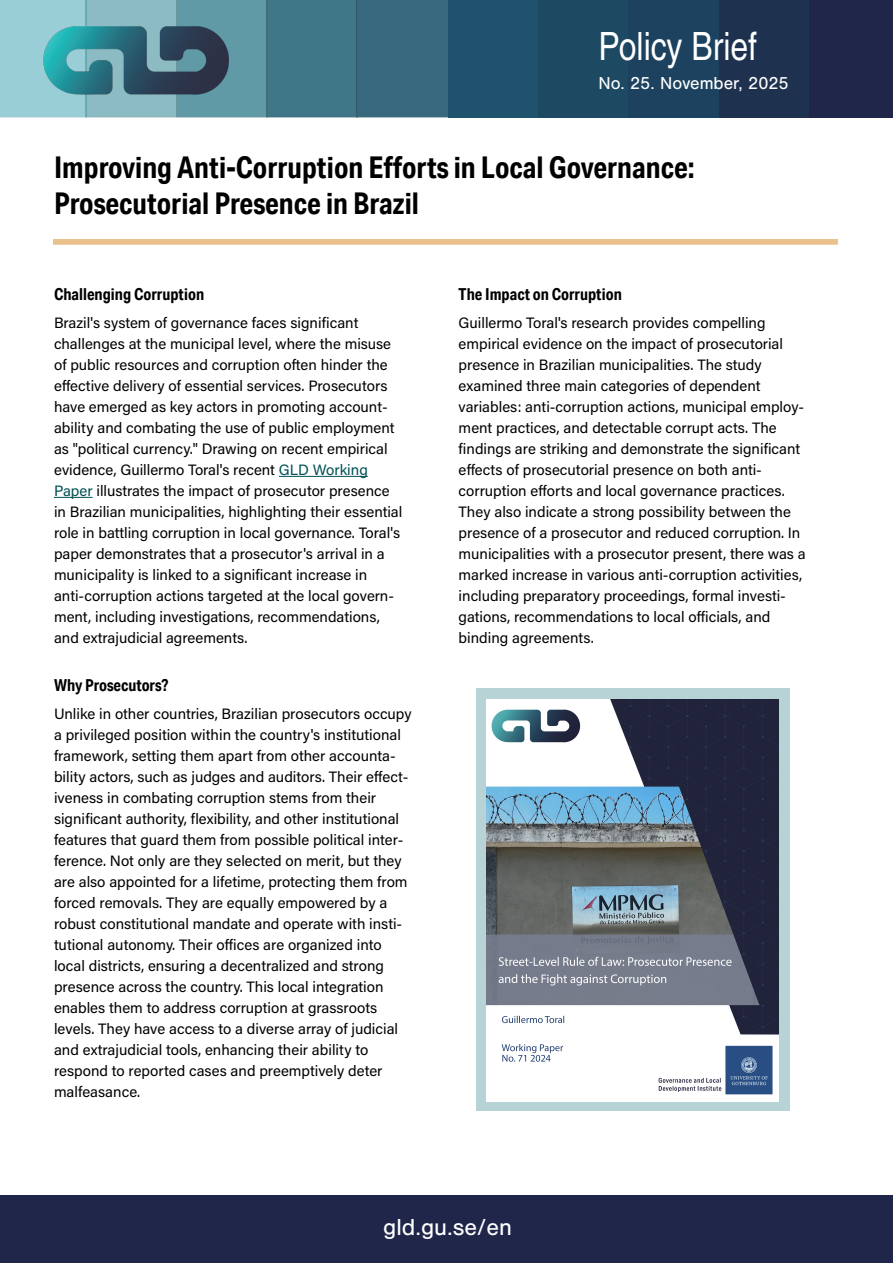
<style>
.page{position:relative;width:893px;height:1263px;background:#fff}
.page>*{position:absolute;margin:0;border:0;box-sizing:border-box;transform-origin:0 0}
.t1{font:39px "Nimbus San Con L";color:#fff}
.t2{font:700 30px/36px "Aktiv Grotesk Cd";color:#000}
.t3{font:24px "Nimbus San";color:#fff}
.t4{font:18px "Nimbus San";color:#fff}
.t5{font:700 16.5px "Aktiv Grotesk Cd";color:#000}
.t6{font:15px/21px "Acumin Pro";color:#000}
.s1{color:#005154}
</style>
<div class="page">
<img style="left:0;top:0;width:448px;height:118px">
<div style="left:448px;top:0;width:101px;height:117px;background:#1f526c"></div>
<div style="left:538px;top:0;width:90px;height:117px;background:#1d4962"></div>
<div style="left:628px;top:0;width:118px;height:117px;background:#1c425f"></div>
<div style="left:719px;top:0;width:90px;height:117px;background:#1e3250"></div>
<div style="left:809px;top:0;width:84px;height:117px;background:#1f264a"></div>
<div style="left:0;top:1195px;width:893px;height:68px;background:#1f264a"></div>
<img style="left:43px;top:26px;width:185px;height:69px">
<hr style="left:279px;top:476px;width:89px;height:1px;background:#005154">
<hr style="left:54px;top:497px;width:39px;height:1px;background:#005154">
<div style="left:477px;top:688px;width:313px;height:422px;background:#b7d3d5"></div>
<img style="left:486px;top:700px;width:292px;height:401px">
<h1 class="t1" style="left:598px;top:18px;width:160px">Policy Brief</h1>
<h1 class="t4" style="left:598px;top:73px;width:192px">No. 25. November, 2025</h1>
<h2 class="t2" style="left:54px;top:149px;width:642px">Improving Anti-Corruption Efforts in Local Governance:<br>Prosecutorial Presence in Brazil</h2>
<h3 class="t5" style="left:54px;top:284px;width:152px">Challenging Corruption</h3>
<p class="t6" style="left:54px;top:311px;width:350px">Brazil's system of governance faces significant challenges at the municipal level, where the misuse of public resources and corruption often hinder the effective delivery of essential services. Prosecutors have emerged as key actors in promoting account&shy;ability and combating the use of public employment as "political currency." Drawing on recent empirical evidence, Guillermo Toral's recent <span class="s1">GLD Working Paper</span> illustrates the impact of prosecutor presence in Brazilian municipalities, highlighting their essential role in battling corruption in local governance. Toral's paper demonstrates that a prosecutor's arrival in a municipality is linked to a significant increase in anti-corruption actions targeted at the local govern&shy;ment, including investigations, recommendations, and extrajudicial agreements.</p>
<h3 class="t5" style="left:54px;top:675px;width:116px">Why Prosecutors?</h3>
<p class="t6" style="left:54px;top:702px;width:359px">Unlike in other countries, Brazilian prosecutors occupy a privileged position within the country's institutional framework, setting them apart from other accounta&shy;bility actors, such as judges and auditors. Their effect&shy;iveness in combating corruption stems from their significant authority, flexibility, and other institutional features that guard them from possible political inter&shy;ference. Not only are they selected on merit, but they are also appointed for a lifetime, protecting them from forced removals. They are equally empowered by a robust constitutional mandate and operate with insti&shy;tutional autonomy. Their offices are organized into local districts, ensuring a decentralized and strong presence across the country. This local integration enables them to address corruption at grassroots levels. They have access to a diverse array of judicial and extrajudicial tools, enhancing their ability to respond to reported cases and preemptively deter malfeasance.</p>
<h3 class="t5" style="left:459px;top:284px;width:165px">The Impact on Corruption</h3>
<p class="t6" style="left:459px;top:311px;width:349px">Guillermo Toral's research provides compelling empirical evidence on the impact of prosecutorial presence in Brazilian municipalities. The study examined three main categories of dependent variables: anti-corruption actions, municipal employ&shy;ment practices, and detectable corrupt acts. The findings are striking and demonstrate the significant effects of prosecutorial presence on both anti&shy;corruption efforts and local governance practices.<br>They also indicate a strong possibility between the presence of a prosecutor and reduced corruption. In municipalities with a prosecutor present, there was a marked increase in various anti-corruption activities, including preparatory proceedings, formal investi&shy;gations, recommendations to local officials, and binding agreements.</p>
<p class="t3" style="left:383px;top:1214px;width:130px">gld.gu.se/en</p>
</div>
